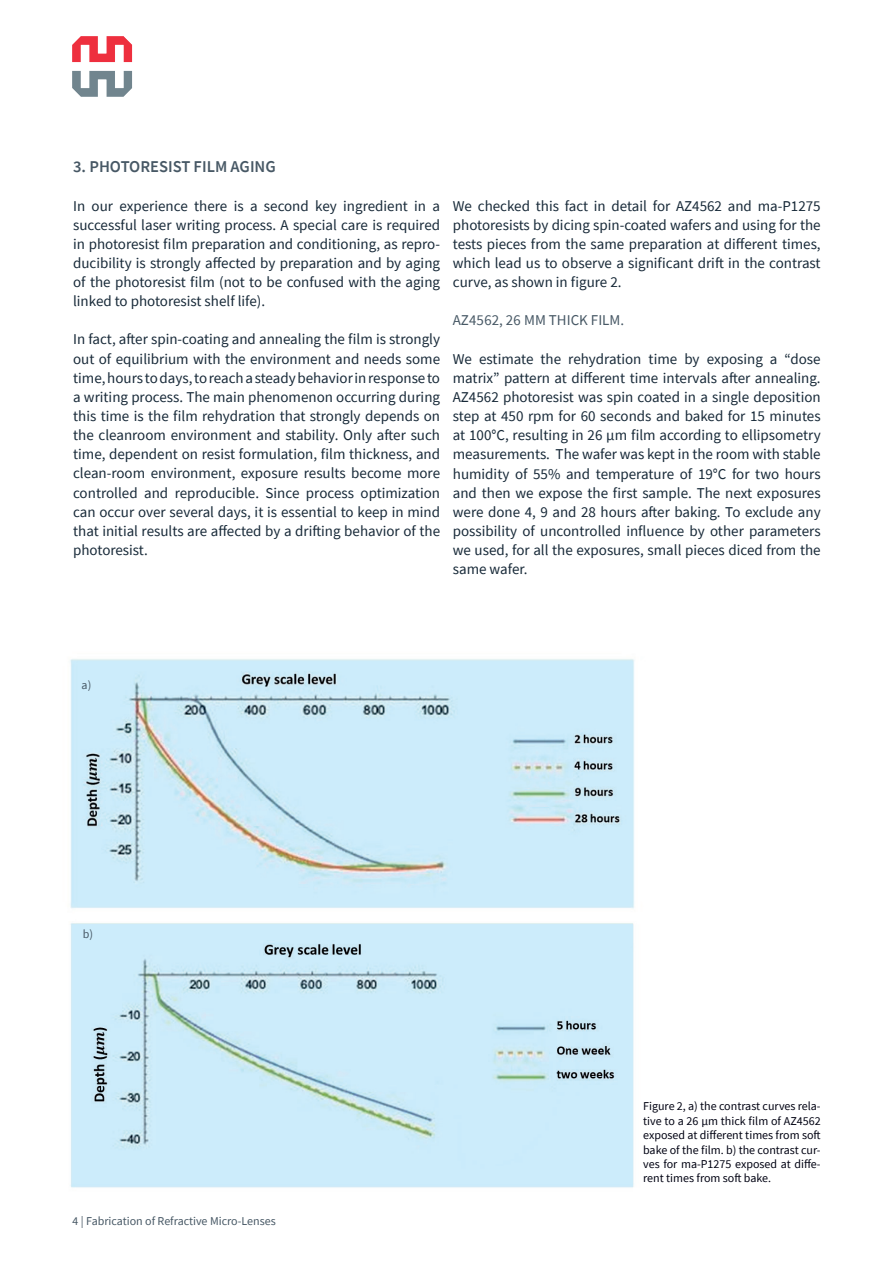
<style>
.page{position:relative;width:893px;height:1263px;background:#fff}
.page>*{position:absolute;margin:0;border:0;box-sizing:border-box;transform-origin:0 0}
.t1{font:600 16.5px "Source Sans Pro";color:#475865}
.t2{font:15px/19.2px "Source Sans Pro";color:#172938;text-align:justify}
.t3{font:15px "Source Sans Pro";color:#475865}
.t4{font:12px/14.4px "Source Sans Pro";color:#000212;text-align:justify}
.t5{font:12px "Source Sans Pro";color:#475865}
</style>
<div class="page">
<img style="left:72px;top:36px;width:61px;height:60px">
<img style="left:70px;top:923px;width:564px;height:265px">
<img style="left:70px;top:659px;width:565px;height:250px">
<p class="t1" style="left:73px;top:156px;width:204px">3. PHOTORESIST FILM AGING</p>
<p class="t2" style="left:73px;top:196px;width:368px">In our experience there is a second key ingredient in a successful laser writing process. A special care is required in photoresist film preparation and conditioning, as repro&shy;ducibility is strongly affected by preparation and by aging of the photoresist film (not to be confused with the aging linked to photoresist shelf life).</p>
<p class="t2" style="left:73px;top:330px;width:368px">In fact, after spin-coating and annealing the film is strongly out of equilibrium with the environment and needs some time, hours to days, to reach a steady behavior in response to a writing process. The main phenomenon occurring during this time is the film rehydration that strongly depends on the cleanroom environment and stability. Only after such time, dependent on resist formulation, film thickness, and clean-room environment, exposure results become more controlled and reproducible. Since process optimization can occur over several days, it is essential to keep in mind that initial results are affected by a drifting behavior of the photoresist.</p>
<p class="t2" style="left:453px;top:196px;width:369px">We checked this fact in detail for AZ4562 and ma-P1275 photoresists by dicing spin-coated wafers and using for the tests pieces from the same preparation at different times, which lead us to observe a significant drift in the contrast curve, as shown in figure 2.</p>
<p class="t3" style="left:453px;top:311px;width:173px">AZ4562, 26 ΜM THICK FILM.</p>
<p class="t2" style="left:453px;top:349px;width:369px">We estimate the rehydration time by exposing a “dose matrix” pattern at different time intervals after annealing.<br>AZ4562 photoresist was spin coated in a single deposition step at 450 rpm for 60 seconds and baked for 15 minutes at 100°C, resulting in 26 μm film according to ellipsometry measurements. The wafer was kept in the room with stable humidity of 55% and temperature of 19°C for two hours and then we expose the first sample. The next exposures were done 4, 9 and 28 hours after baking. To exclude any possibility of uncontrolled influence by other parameters we used, for all the exposures, small pieces diced from the same wafer.</p>
<p class="t5" style="left:82px;top:677px;width:11px">a)</p>
<p class="t5" style="left:83px;top:926px;width:12px">b)</p>
<p class="t5" style="left:72px;top:1213px;width:205px">4 | Fabrication of Refractive Micro-Lenses</p>
<p class="t4" style="left:643px;top:1099px;width:179px">Figure 2, a) the contrast curves rela&shy;tive to a 26 μm thick film of AZ4562 exposed at different times from soft bake of the film. b) the contrast cur&shy;ves for ma-P1275 exposed at diffe&shy;rent times from soft bake.</p>
</div>
